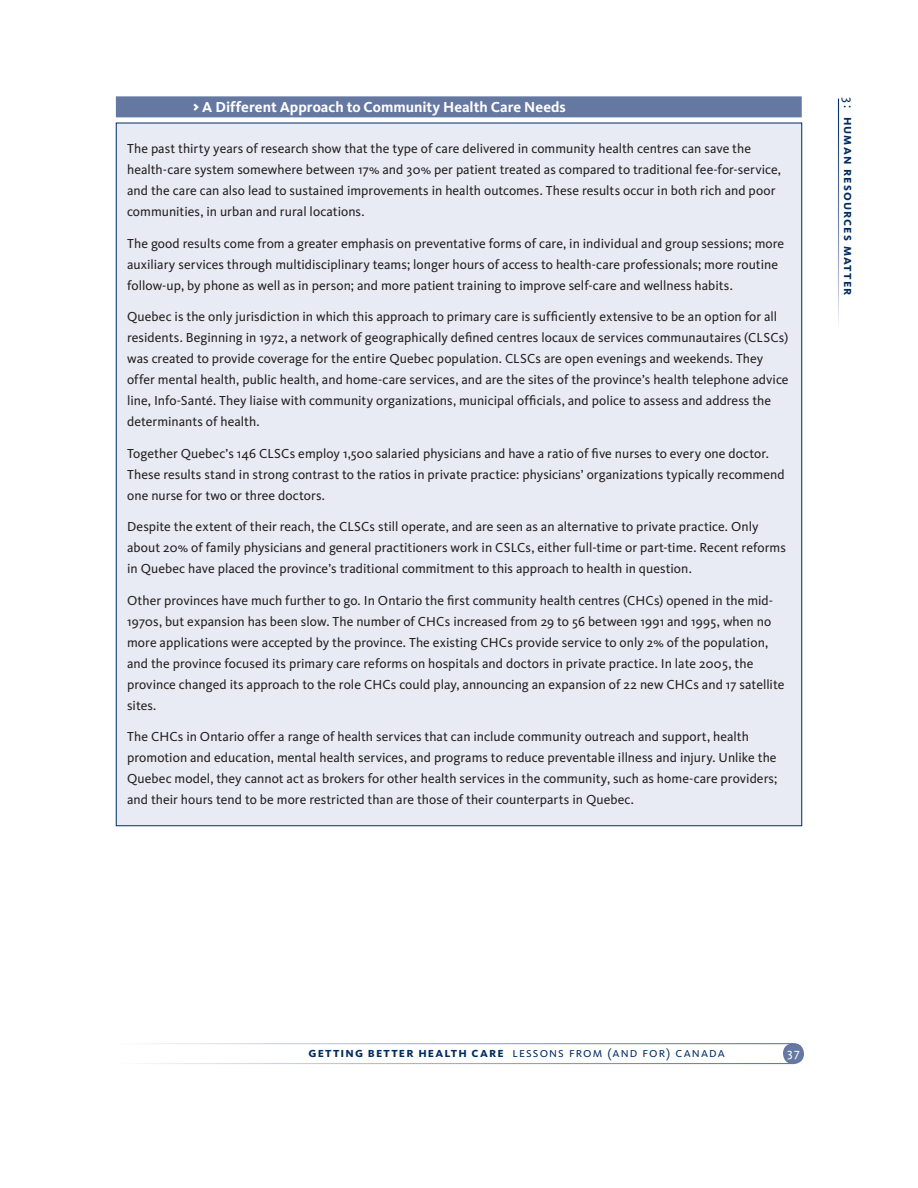
<style>
.page{position:relative;width:918px;height:1188px;background:#fff}
.page>*{position:absolute;margin:0;border:0;box-sizing:border-box;transform-origin:0 0}
.t1{font:700 15px "Kievit";color:#fff}
.t2{font:13.5px/21px "Kievit";color:#231f20}
.t3{font:13.5px "Kievit Regular SC";letter-spacing:.085em;color:#002c62}
.t4{font:13.5px "Kievit Bold SC";letter-spacing:.085em;color:#002c62}
.t5{font:12.75px "Kievit";color:#fff}
.s1{font-weight:900}
.s2{font-family:"Kievit"}
.s3{font-family:"Kievit Bold SC"}
</style>
<div class="page">
<div style="left:116px;top:1043px;width:677px;height:21px;border:1px solid #fff"></div>
<div style="left:783px;top:1043px;width:21px;height:21px;background:#6578a2;border-radius:50%"></div>
<div style="left:116px;top:123px;width:686px;height:703px;background:#e8ebf3"></div>
<div style="left:116px;top:96px;width:686px;height:21px;background:#6578a2"></div>
<p class="t1" style="left:193px;top:98px;width:374px"><span class="s1">&gt;</span> A Different Approach to Community Health Care Needs</p>
<p class="t4" style="left:857px;top:97px;width:200px;rotate:90deg"><span class="s2">3:</span> human resources matter</p>
<p class="t2" style="left:127px;top:138px;width:655px">The past thirty years of research show that the type of care delivered in community health centres can save the health-care system somewhere between 17% and 30% per patient treated as compared to traditional fee-for-service, and the care can also lead to sustained improvements in health outcomes. These results occur in both rich and poor communities, in urban and rural locations.</p>
<p class="t2" style="left:127px;top:233px;width:659px">The good results come from a greater emphasis on preventative forms of care, in individual and group sessions; more auxiliary services through multidisciplinary teams; longer hours of access to health-care professionals; more routine follow-up, by phone as well as in person; and more patient training to improve self-care and wellness habits.</p>
<p class="t2" style="left:127px;top:306px;width:663px">Quebec is the only jurisdiction in which this approach to primary care is sufficiently extensive to be an option for all residents. Beginning in 1972, a network of geographically defined centres locaux de services communautaires (CLSCs) was created to provide coverage for the entire Quebec population. CLSCs are open evenings and weekends. They offer mental health, public health, and home-care services, and are the sites of the province’s health telephone advice line, Info-Santé. They liaise with community organizations, municipal officials, and police to assess and address the determinants of health.</p>
<p class="t2" style="left:127px;top:443px;width:659px">Together Quebec’s 146 CLSCs employ 1,500 salaried physicians and have a ratio of five nurses to every one doctor.<br>These results stand in strong contrast to the ratios in private practice: physicians’ organizations typically recommend one nurse for two or three doctors.</p>
<p class="t2" style="left:127px;top:516px;width:660px">Despite the extent of their reach, the CLSCs still operate, and are seen as an alternative to private practice. Only about 20% of family physicians and general practitioners work in CSLCs, either full-time or part-time. Recent reforms in Quebec have placed the province’s traditional commitment to this approach to health in question.</p>
<p class="t2" style="left:127px;top:590px;width:659px">Other provinces have much further to go. In Ontario the first community health centres (CHCs) opened in the mid-1970s, but expansion has been slow. The number of CHCs increased from 29 to 56 between 1991 and 1995, when no more applications were accepted by the province. The existing CHCs provide service to only 2% of the population, and the province focused its primary care reforms on hospitals and doctors in private practice. In late 2005, the province changed its approach to the role CHCs could play, announcing an expansion of 22 new CHCs and 17 satellite sites.</p>
<p class="t2" style="left:127px;top:726px;width:652px">The CHCs in Ontario offer a range of health services that can include community outreach and support, health promotion and education, mental health services, and programs to reduce preventable illness and injury. Unlike the Quebec model, they cannot act as brokers for other health services in the community, such as home-care providers; and their hours tend to be more restricted than are those of their counterparts in Quebec.</p>
<p class="t3" style="left:308px;top:1045px;width:418px"><span class="s3">getting better health care</span> lessons from (and for) canada</p>
<p class="t5" style="left:787px;top:1046px;width:14px">37</p>
</div>
